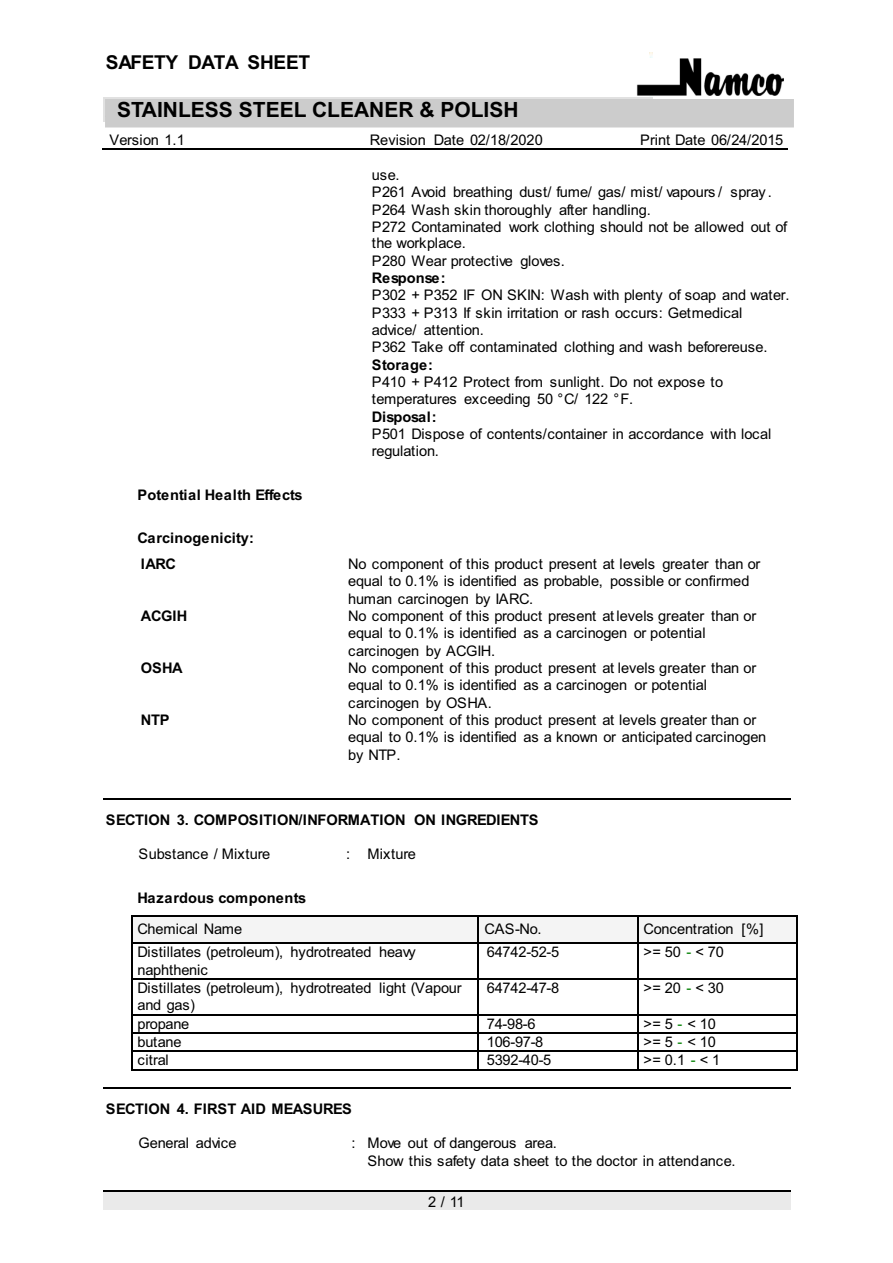
<style>
.page{position:relative;width:893px;height:1263px;background:#fff}
.page>*{position:absolute;margin:0;border:0;box-sizing:border-box;transform-origin:0 0}
.t1{font:700 21.3px "Arial";letter-spacing:.02em;color:#000}
.t2{font:700 21px "Arial";color:#000}
.t3{font:700 19.2px "Arial";letter-spacing:-.02em;color:#000}
.t4{font:14.7px/17.4px "Arial";letter-spacing:-.02em;color:#000}
.t5{font:700 14.7px/25.8px "Arial";color:#000}
.t6{font:14.7px "Arial";letter-spacing:.01em;color:#000}
.t7{font:14.7px "Arial";color:#000}
.s1{color:#008000}
</style>
<div class="page">
<div style="left:104px;top:98px;width:687px;height:24px;background:#e1e1e1"></div>
<hr style="left:102px;top:148px;width:237px;height:1px;background:#000">
<hr style="left:339px;top:148px;width:237px;height:1px;background:#000">
<hr style="left:576px;top:148px;width:211px;height:1px;background:#000">
<div style="left:104px;top:1192px;width:687px;height:18px;background:#eaeaea"></div>
<hr style="left:104px;top:1191px;width:687px;height:1px;background:#000">
<hr style="left:104px;top:798px;width:687px;height:1px;background:#000">
<hr style="left:133px;top:916px;width:4px;height:26px;background:#f4f4f4">
<div style="left:473px;top:916px;width:5px;height:26px;background:#f4f4f4"></div>
<div style="left:137px;top:916px;width:336px;height:26px;background:#f4f4f4"></div>
<div style="left:479px;top:916px;width:5px;height:26px;background:#f4f4f4"></div>
<div style="left:633px;top:916px;width:5px;height:26px;background:#f4f4f4"></div>
<div style="left:484px;top:916px;width:149px;height:26px;background:#f4f4f4"></div>
<hr style="left:639px;top:916px;width:4px;height:26px;background:#f4f4f4">
<div style="left:793px;top:916px;width:5px;height:26px;background:#f4f4f4"></div>
<div style="left:643px;top:916px;width:150px;height:26px;background:#f4f4f4"></div>
<hr style="left:133px;top:915px;width:345px;height:1px;background:#000">
<hr style="left:479px;top:915px;width:159px;height:1px;background:#000">
<hr style="left:639px;top:915px;width:157px;height:1px;background:#000">
<svg style="left:132px;top:915px;width:1px;height:28px"></svg>
<hr style="left:133px;top:942px;width:345px;height:1px;background:#000">
<svg style="left:478px;top:915px;width:1px;height:28px"></svg>
<hr style="left:479px;top:942px;width:159px;height:1px;background:#000">
<svg style="left:638px;top:915px;width:1px;height:28px"></svg>
<hr style="left:639px;top:942px;width:157px;height:1px;background:#000">
<hr style="left:796px;top:916px;width:2px;height:26px;background:#000">
<hr style="left:132px;top:943px;width:1px;height:35px;background:#000">
<hr style="left:133px;top:978px;width:345px;height:1px;background:#000">
<hr style="left:478px;top:943px;width:1px;height:35px;background:#000">
<hr style="left:479px;top:978px;width:159px;height:1px;background:#000">
<hr style="left:638px;top:943px;width:1px;height:35px;background:#000">
<hr style="left:639px;top:978px;width:157px;height:1px;background:#000">
<hr style="left:796px;top:943px;width:2px;height:35px;background:#000">
<hr style="left:132px;top:979px;width:1px;height:35px;background:#000">
<hr style="left:133px;top:1014px;width:345px;height:1px;background:#000">
<hr style="left:478px;top:979px;width:1px;height:35px;background:#000">
<hr style="left:479px;top:1014px;width:159px;height:1px;background:#000">
<hr style="left:638px;top:979px;width:1px;height:35px;background:#000">
<hr style="left:639px;top:1014px;width:157px;height:1px;background:#000">
<hr style="left:796px;top:979px;width:2px;height:35px;background:#000">
<hr style="left:133px;top:1032px;width:345px;height:1px;background:#000">
<hr style="left:479px;top:1032px;width:159px;height:1px;background:#000">
<hr style="left:639px;top:1032px;width:157px;height:1px;background:#000">
<hr style="left:133px;top:1050px;width:345px;height:1px;background:#000">
<hr style="left:479px;top:1050px;width:159px;height:1px;background:#000">
<hr style="left:639px;top:1050px;width:157px;height:1px;background:#000">
<svg style="left:132px;top:1014px;width:1px;height:56px"></svg>
<hr style="left:133px;top:1069px;width:345px;height:1px;background:#000">
<svg style="left:478px;top:1014px;width:1px;height:56px"></svg>
<hr style="left:479px;top:1069px;width:159px;height:1px;background:#000">
<svg style="left:638px;top:1014px;width:1px;height:56px"></svg>
<hr style="left:639px;top:1069px;width:157px;height:1px;background:#000">
<svg style="left:796px;top:1014px;width:2px;height:56px"></svg>
<hr style="left:104px;top:1087px;width:687px;height:1px;background:#000">
<div style="left:652px;top:44px;width:167px;height:55px;background:#fff"></div>
<img style="left:636px;top:59px;width:147px;height:37px">
<div style="left:106px;top:101px;width:686px;height:25px;background:#ccc"></div>
<div style="left:105px;top:99px;width:689px;height:29px;border:3px solid #ccc"></div>
<h3 class="t3" style="left:106px;top:55px;width:206px">SAFETY DATA SHEET</h3>
<h1 class="t1" style="left:106px;top:101px;width:458px">A00141 MST STNLS STL CLNR/PLSH20net15</h1>
<p class="t4" style="left:109px;top:132px;width:77px">Version 1.1</p>
<p class="t7" style="left:370px;top:134px;width:174px">Revision Date 02/18/2020</p>
<p class="t4" style="left:640px;top:132px;width:145px">Print Date 06/24/2015</p>
<h2 class="t2" style="left:117px;top:102px;width:403px">STAINLESS STEEL CLEANER &amp; POLISH</h2>
<p class="t5" style="left:137px;top:483px;width:167px">Potential Health Effects</p>
<p class="t5" style="left:137px;top:527px;width:118px">Carcinogenicity:<br>IARC</p>
<p class="t4" style="left:372px;top:167px;width:417px">use.<br>P261 Avoid breathing dust/ fume/ gas/ mist/ vapours / spray .<br>P264 Wash skin thoroughly after handling.<br>P272 Contaminated work clothing should not be allowed out of the workplace.<br>P280 Wear protective gloves.</p>
<p class="t5" style="left:372px;top:267px;width:75px">Response:</p>
<p class="t4" style="left:372px;top:288px;width:419px">P302 + P352 IF ON SKIN: Wash with plenty of soap and water.<br>P333 + P313 If skin irritation or rash occurs: Getmedical advice/ attention.<br>P362 Take off contaminated clothing and wash beforereuse.</p>
<p class="t5" style="left:372px;top:353px;width:63px">Storage:</p>
<p class="t4" style="left:372px;top:375px;width:353px;line-height:17px">P410 + P412 Protect from sunlight. Do not expose to temperatures exceeding 50 °C/ 122 °F.</p>
<p class="t5" style="left:372px;top:405px;width:66px">Disposal:</p>
<p class="t4" style="left:372px;top:426px;width:401px;line-height:17px">P501 Dispose of contents/container in accordance with local regulation.</p>
<p class="t4" style="left:348px;top:557px;width:413px">No component of this product present at levels greater than or equal to 0.1% is identified as probable, possible or confirmed human carcinogen by IARC.</p>
<p class="t5" style="left:141px;top:604px;width:48px">ACGIH</p>
<p class="t4" style="left:348px;top:609px;width:409px">No component of this product present at levels greater than or equal to 0.1% is identified as a carcinogen or potential carcinogen by ACGIH.</p>
<p class="t5" style="left:141px;top:656px;width:43px">OSHA</p>
<p class="t4" style="left:348px;top:660px;width:409px">No component of this product present at levels greater than or equal to 0.1% is identified as a carcinogen or potential carcinogen by OSHA.</p>
<p class="t5" style="left:141px;top:708px;width:30px">NTP</p>
<p class="t4" style="left:348px;top:712px;width:419px">No component of this product present at levels greater than or equal to 0.1% is identified as a known or anticipated carcinogen by NTP.</p>
<p class="t5" style="left:106px;top:808px;width:434px">SECTION 3. COMPOSITION/INFORMATION ON INGREDIENTS</p>
<p class="t6" style="left:139px;top:848px;width:133px">Substance / Mixture</p>
<p class="t6" style="left:346px;top:848px;width:71px">: Mixture</p>
<p class="t5" style="left:137px;top:886px;width:170px">Hazardous components</p>
<p class="t4" style="left:137px;top:922px;width:106px">Chemical Name</p>
<p class="t4" style="left:484px;top:922px;width:58px">CAS-No.</p>
<p class="t4" style="left:643px;top:922px;width:122px">Concentration [%]</p>
<p class="t4" style="left:137px;top:944px;width:280px;line-height:18px">Distillates (petroleum), hydrotreated heavy naphthenic</p>
<p class="t4" style="left:487px;top:944px;width:74px">64742-52-5</p>
<p class="t4" style="left:643px;top:944px;width:82px">&gt;=50 <span class="s1">-</span>&lt;70</p>
<p class="t4" style="left:137px;top:980px;width:325px;line-height:17px">Distillates (petroleum), hydrotreated light (Vapour and gas)</p>
<p class="t4" style="left:487px;top:980px;width:74px">64742-47-8</p>
<p class="t4" style="left:643px;top:980px;width:82px">&gt;=20 <span class="s1">-</span>&lt;30</p>
<p class="t4" style="left:137px;top:1016px;width:53px">propane</p>
<p class="t4" style="left:487px;top:1016px;width:50px">74-98-6</p>
<p class="t4" style="left:643px;top:1016px;width:74px">&gt;=5<span class="s1">-</span>&lt;10</p>
<p class="t4" style="left:137px;top:1034px;width:46px">butane</p>
<p class="t4" style="left:487px;top:1034px;width:58px">106-97-8</p>
<p class="t4" style="left:643px;top:1034px;width:74px">&gt;=5<span class="s1">-</span>&lt;10</p>
<p class="t4" style="left:137px;top:1052px;width:33px">citral</p>
<p class="t4" style="left:487px;top:1052px;width:66px">5392-40-5</p>
<p class="t4" style="left:643px;top:1052px;width:78px">&gt;=0.1 <span class="s1">-</span>&lt;1</p>
<p class="t5" style="left:106px;top:1098px;width:247px">SECTION 4. FIRST AID MEASURES</p>
<p class="t4" style="left:139px;top:1136px;width:100px">General advice</p>
<p class="t4" style="left:367px;top:1135px;width:369px;line-height:18px;text-indent:-16px">: Move out of dangerous area.<br>Show this safety data sheet to the doctor in attendance.</p>
<p class="t4" style="left:428px;top:1194px;width:38px">2 / 11</p>
</div>
